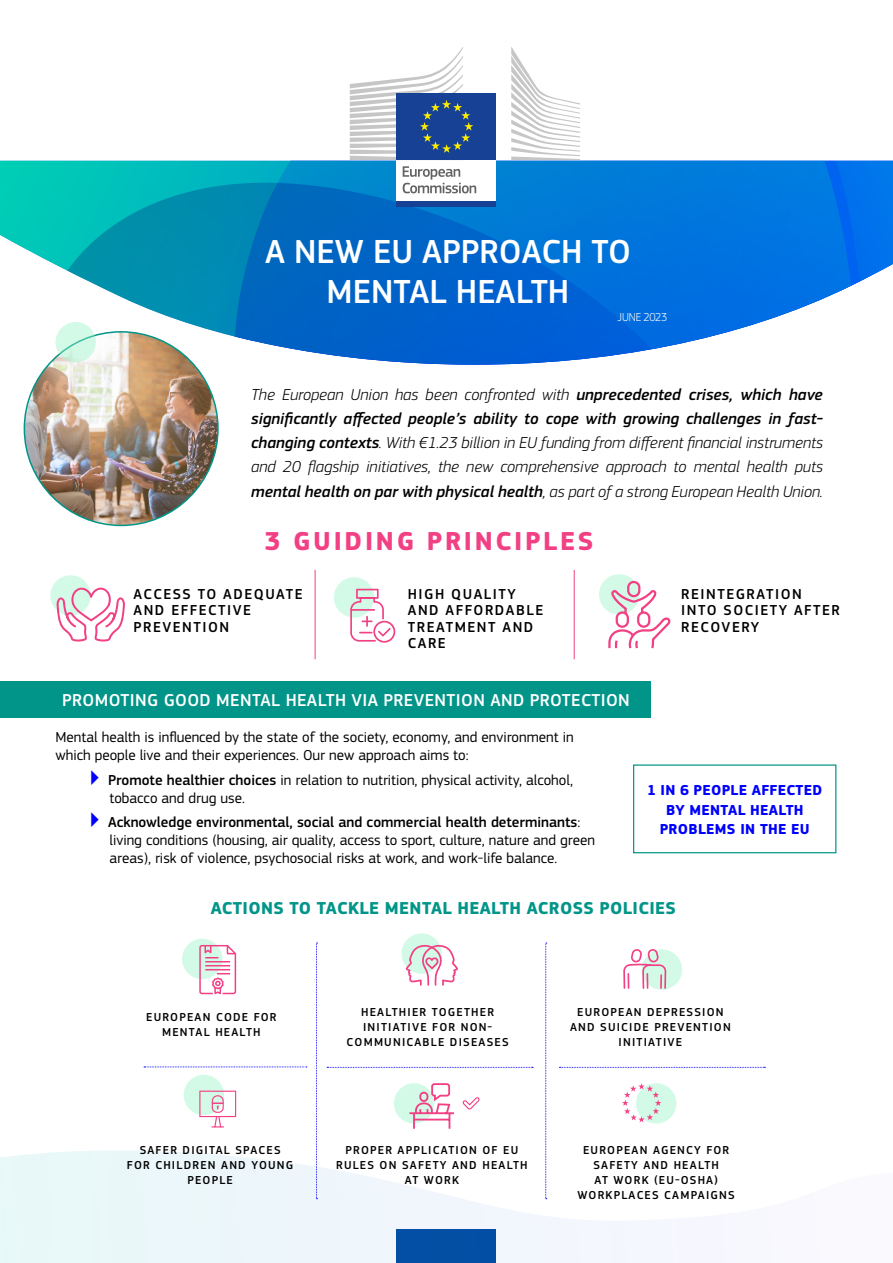
<style>
.page{position:relative;width:893px;height:1263px;background:#fff}
.page>*{position:absolute;margin:0;border:0;box-sizing:border-box;transform-origin:0 0}
.t1{font:500 34.65px/39.9px "EC Square Sans Pro";color:#fff;text-align:center}
.t2{font:700 27px "EC Square Sans Pro";letter-spacing:.1em;color:#f24084}
.t3{font:500 17.85px "EC Square Sans Pro";letter-spacing:.02em;color:#fff}
.t4{font:700 17.85px "EC Square Sans Pro";letter-spacing:.02em;color:#009588}
.t5{font:italic 300 16.5px/24px "EC Square Sans Pro";color:#000;text-align:justify}
.t6{font:15px/18px "EC Square Sans Pro";color:#000}
.t7{font:500 15px/16.5px "EC Square Sans Pro";letter-spacing:.1em;color:#000}
.t8{font:700 15px/19.5px "EC Square Sans Pro";letter-spacing:.02em;color:#00f;text-align:center}
.t9{font:500 12px/15px "EC Square Sans Pro";letter-spacing:.1em;color:#000;text-align:center}
.t10{font:300 12px "EC Square Sans Pro";letter-spacing:-.02em;color:#fff;scale:.96 1}
.s1{font-weight:500}
.s2{font-weight:700;font-size:21px;color:#00f}
</style>
<div class="page">
<svg style="left:0;top:161px;width:43px;height:89px;background:#13cfbb"></svg>
<svg style="left:160px;top:161px;width:728px;height:133px;background:#0a87db"></svg>
<svg style="left:27px;top:181px;width:808px;height:184px;background:#2389d2"></svg>
<div style="left:0;top:681px;width:650px;height:37px;background:#009588"></div>
<div style="left:397px;top:158px;width:99px;height:44px;background:#fff"></div>
<svg style="left:403px;top:166px;width:73px;height:27px"></svg>
<div style="left:397px;top:201px;width:99px;height:6px;background:#164194"></div>
<svg style="left:511px;top:47px;width:69px;height:113px"></svg>
<div style="left:397px;top:94px;width:99px;height:66px;background:#164194"></div>
<svg style="left:350px;top:47px;width:123px;height:113px"></svg>
<svg style="left:0;top:1151px;width:627px;height:112px"></svg>
<img style="left:24px;top:332px;width:194px;height:193px;border-radius:97px">
<svg style="left:56px;top:322px;width:40px;height:40px"></svg>
<div style="left:50px;top:575px;width:41px;height:41px;background:#d3fae7;border-radius:50%"></div>
<div style="left:334px;top:577px;width:40px;height:41px;background:#d3fae7;border-radius:50%"></div>
<div style="left:599px;top:574px;width:40px;height:40px;background:#d3fae7;border-radius:50%"></div>
<hr style="left:315px;top:570px;width:1px;height:89px;background:#f24084">
<hr style="left:574px;top:570px;width:1px;height:89px;background:#f24084">
<svg style="left:350px;top:589px;width:45px;height:54px"></svg>
<svg style="left:607px;top:580px;width:64px;height:69px"></svg>
<svg style="left:56px;top:586px;width:69px;height:56px"></svg>
<div style="left:182px;top:939px;width:40px;height:40px;background:#d3fae7;border-radius:50%"></div>
<div style="left:394px;top:1083px;width:40px;height:40px;background:#d3fae7;border-radius:50%"></div>
<div style="left:642px;top:949px;width:40px;height:41px;background:#d3fae7;border-radius:50%"></div>
<div style="left:636px;top:1083px;width:40px;height:40px;background:#d3fae7;border-radius:50%"></div>
<svg style="left:401px;top:933px;width:41px;height:41px"></svg>
<div style="left:184px;top:1075px;width:40px;height:40px;background:#d3fae7;border-radius:50%"></div>
<svg style="left:199px;top:1090px;width:37px;height:37px"></svg>
<svg style="left:462px;top:1097px;width:17px;height:13px"></svg>
<svg style="left:622px;top:1083px;width:39px;height:39px"></svg>
<svg style="left:144px;top:1066px;width:163px;height:1px"></svg>
<svg style="left:327px;top:1067px;width:206px;height:1px"></svg>
<svg style="left:559px;top:1067px;width:206px;height:1px"></svg>
<svg style="left:545px;top:943px;width:2px;height:256px"></svg>
<svg style="left:316px;top:943px;width:1px;height:256px"></svg>
<svg style="left:199px;top:944px;width:38px;height:51px"></svg>
<svg style="left:406px;top:945px;width:52px;height:41px"></svg>
<svg style="left:623px;top:949px;width:43px;height:40px"></svg>
<svg style="left:408px;top:1083px;width:46px;height:46px"></svg>
<div style="left:633px;top:764px;width:203px;height:89px;border:1px solid #009588"></div>
<h1 class="t1" style="left:265px;top:233px;width:367px">A NEW EU APPROACH TO<br>MENTAL HEALTH</h1>
<p class="t10" style="left:617px;top:310px;width:54px">JUNE 2023</p>
<p class="t5" style="left:251px;top:383px;width:573px">The European Union has been confronted with <span class="s1">unprecedented crises, which have significantly affected people’s ability to cope with growing challenges in fast&shy;changing contexts</span>. With €1.23 billion in EU funding from different financial instruments and 20 flagship initiatives, the new comprehensive approach to mental health puts <span class="s1">mental health on par with physical health</span>, as part of a strong European Health Union.</p>
<h2 class="t2" style="left:264px;top:525px;width:331px">3 GUIDING PRINCIPLES</h2>
<p class="t7" style="left:134px;top:586px;width:171px">ACCESS TO ADEQUATE<br>AND EFFECTIVE<br>PREVENTION</p>
<p class="t7" style="left:408px;top:586px;width:137px">HIGH QUALITY<br>AND AFFORDABLE<br>TREATMENT AND<br>CARE</p>
<p class="t7" style="left:681px;top:586px;width:160px">REINTEGRATION<br>INTO SOCIETY AFTER<br>RECOVERY</p>
<p class="t3" style="left:62px;top:690px;width:569px">PROMOTING GOOD MENTAL HEALTH VIA PREVENTION AND PROTECTION</p>
<p class="t6" style="left:56px;top:728px;width:520px">Mental health is influenced by the state of the society, economy, and environment in which people live and their experiences. Our new approach aims to:</p>
<p class="t6" style="left:110px;top:771px;width:465px;text-indent:-21px"><span class="s2">▶</span> <span class="s1">Promote healthier choices</span> in relation to nutrition, physical activity, alcohol, tobacco and drug use.</p>
<p class="t6" style="left:110px;top:813px;width:487px;text-indent:-21px"><span class="s2">▶</span> <span class="s1">Acknowledge environmental, social and commercial health determinants</span>: living conditions (housing, air quality, access to sport, culture, nature and green areas), risk of violence, psychosocial risks at work, and work-life balance.</p>
<p class="t8" style="left:647px;top:781px;width:177px">1 IN 6 PEOPLE AFFECTED<br>BY MENTAL HEALTH<br>PROBLEMS IN THE EU</p>
<p class="t4" style="left:211px;top:897px;width:467px">ACTIONS TO TACKLE MENTAL HEALTH ACROSS POLICIES</p>
<p class="t9" style="left:146px;top:1010px;width:132px">EUROPEAN CODE FOR<br>MENTAL HEALTH</p>
<p class="t9" style="left:347px;top:1004px;width:163px">HEALTHIER TOGETHER<br>INITIATIVE FOR NON-<br>COMMUNICABLE DISEASES</p>
<p class="t9" style="left:570px;top:1004px;width:162px">EUROPEAN DEPRESSION<br>AND SUICIDE PREVENTION<br>INITIATIVE</p>
<p class="t9" style="left:127px;top:1143px;width:168px">SAFER DIGITAL SPACES<br>FOR CHILDREN AND YOUNG<br>PEOPLE</p>
<p class="t9" style="left:336px;top:1143px;width:193px">PROPER APPLICATION OF EU<br>RULES ON SAFETY AND HEALTH<br>AT WORK</p>
<p class="t9" style="left:577px;top:1143px;width:159px">EUROPEAN AGENCY FOR<br>SAFETY AND HEALTH<br>AT WORK (EU-OSHA)<br>WORKPLACES CAMPAIGNS</p>
</div>
